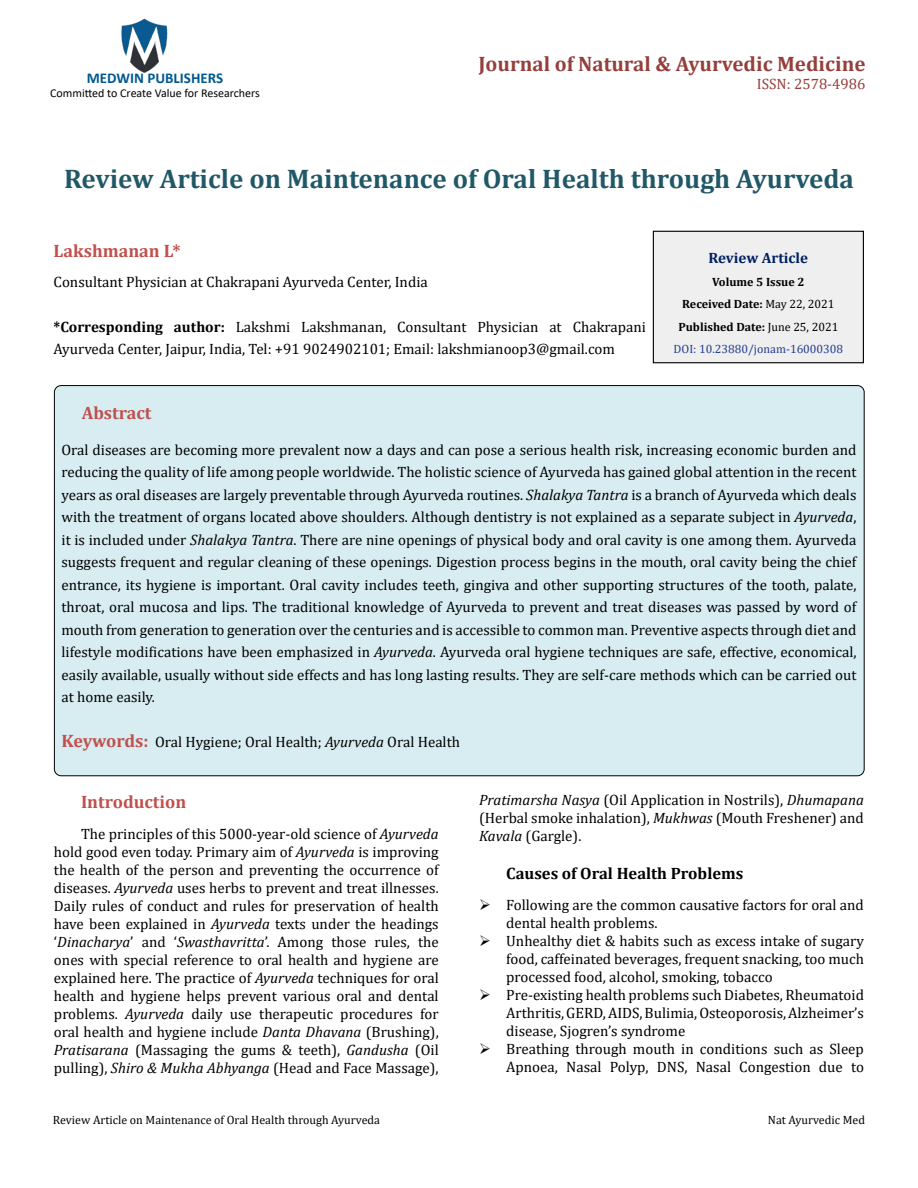
<style>
.page{position:relative;width:918px;height:1188px;background:#fff}
.page>*{position:absolute;margin:0;border:0;box-sizing:border-box;transform-origin:0 0}
.t1{font:700 27px "Cambria";color:#215868}
.t2{font:700 21px "Cambria";color:#953f3c}
.t3{font:700 18px "Cambria";color:#c0504d}
.t4{font:700 16.5px "Cambria";color:#000}
.t5{font:15px/18px "Cambria";color:#000;text-align:justify}
.t6{font:700 15px "Calibri";color:#005991}
.t7{font:15px "Cambria";color:#953f3c}
.t8{font:700 15px "Cambria";color:#002060}
.t9{font:700 12px/22.5px "Cambria";color:#000;text-align:center}
.t10{font:12px "Cambria";color:#000}
.t11{font:12px "Calibri";color:#000}
.s1{font-weight:700}
.s2{font-weight:400}
.s3{font-weight:400;color:#25408f}
.s4{font-style:italic}
.s5{font-weight:700;font-size:18px;color:#c0504d}
</style>
<div class="page">
<img style="left:121px;top:18px;width:47px;height:55px">
<div style="left:653px;top:231px;width:210px;height:132px;background:#efefef"></div>
<div style="left:653px;top:231px;width:211px;height:132px;border:1px solid #000"></div>
<div style="left:54px;top:386px;width:810px;height:390px;background:#d8edf2;border-radius:7px"></div>
<p class="t6" style="left:87px;top:67px;width:138px">MEDWIN PUBLISHERS</p>
<p class="t11" style="left:50px;top:85px;width:211px">Committed to Create Value for Researchers</p>
<h2 class="t2" style="left:478px;top:49px;width:389px">Journal of Natural &amp; Ayurvedic Medicine</h2>
<p class="t7" style="left:757px;top:75px;width:110px">ISSN: 2578-4986</p>
<h1 class="t1" style="left:64px;top:160px;width:791px">Review Article on Maintenance of Oral Health through Ayurveda</h1>
<p class="t3" style="left:54px;top:239px;width:129px">Lakshmanan L*</p>
<p class="t5" style="left:54px;top:272px;width:376px">Consultant Physician at Chakrapani Ayurveda Center, India</p>
<p class="t5" style="left:54px;top:315px;width:594px;line-height:22.5px"><span class="s1">*Corresponding author:</span> Lakshmi Lakshmanan, Consultant Physician at Chakrapani<br>Ayurveda Center, Jaipur, India, Tel: +91 9024902101; Email: lakshmianoop3@gmail.com</p>
<p class="t8" style="left:709px;top:247px;width:101px">Review Article</p>
<p class="t9" style="left:674px;top:270px;width:171px">Volume 5 Issue 2<br>Received Date: <span class="s2">May 22, 2021<br></span>Published Date: <span class="s2">June 25, 2021<br></span><span class="s3">DOI: 10.23880/jonam-16000308</span></p>
<p class="t3" style="left:82px;top:400px;width:71px">Abstract</p>
<p class="t5" style="left:62px;top:438px;width:797px;line-height:22.5px">Oral diseases are becoming more prevalent now a days and can pose a serious health risk, increasing economic burden and reducing the quality of life among people worldwide. The holistic science of Ayurveda has gained global attention in the recent years as oral diseases are largely preventable through Ayurveda routines. <span class="s4">Shalakya Tantra</span> is a branch of Ayurveda which deals with the treatment of organs located above shoulders. Although dentistry is not explained as a separate subject in <span class="s4">Ayurveda</span>, it is included under <span class="s4">Shalakya Tantra</span>. There are nine openings of physical body and oral cavity is one among them. Ayurveda suggests frequent and regular cleaning of these openings. Digestion process begins in the mouth, oral cavity being the chief entrance, its hygiene is important. Oral cavity includes teeth, gingiva and other supporting structures of the tooth, palate, throat, oral mucosa and lips. The traditional knowledge of Ayurveda to prevent and treat diseases was passed by word of mouth from generation to generation over the centuries and is accessible to common man. Preventive aspects through diet and lifestyle modifications have been emphasized in <span class="s4">Ayurveda</span>. Ayurveda oral hygiene techniques are safe, effective, economical, easily available, usually without side effects and has long lasting results. They are self-care methods which can be carried out at home easily.</p>
<p class="t5" style="left:62px;top:733px;width:400px"><span class="s5">Keywords:</span> Oral Hygiene; Oral Health; <span class="s4">Ayurveda</span> Oral Health</p>
<p class="t3" style="left:81px;top:789px;width:107px">Introduction</p>
<p class="t5" style="left:54px;top:825px;width:386px;text-indent:27px">The principles of this 5000-year-old science of <span class="s4">Ayurveda </span>hold good even today. Primary aim of <span class="s4">Ayurveda</span> is improving the health of the person and preventing the occurrence of diseases. <span class="s4">Ayurveda</span> uses herbs to prevent and treat illnesses.<br>Daily rules of conduct and rules for preservation of health have been explained in <span class="s4">Ayurveda</span> texts under the headings ‘<span class="s4">Dinacharya</span>’ and ‘<span class="s4">Swasthavritta</span>’. Among those rules, the ones with special reference to oral health and hygiene are explained here. The practice of <span class="s4">Ayurveda</span> techniques for oral health and hygiene helps prevent various oral and dental problems. <span class="s4">Ayurveda</span> daily use therapeutic procedures for oral health and hygiene include <span class="s4">Danta Dhavana</span> (Brushing), <span class="s4">Pratisarana</span> (Massaging the gums &amp; teeth), <span class="s4">Gandusha</span> (Oil pulling), <span class="s4">Shiro &amp; Mukha Abhyanga</span> (Head and Face Massage),</p>
<p class="t5" style="left:479px;top:791px;width:386px"><span class="s4">Pratimarsha Nasya</span> (Oil Application in Nostrils), <span class="s4">Dhumapana </span>(Herbal smoke inhalation), <span class="s4">Mukhwas</span> (Mouth Freshener) and <span class="s4">Kavala</span> (Gargle).</p>
<p class="t4" style="left:506px;top:862px;width:239px">Causes of Oral Health Problems</p>
<p class="t5" style="left:506px;top:896px;width:359px;text-indent:-27px">➢ Following are the common causative factors for oral and dental health problems.</p>
<p class="t5" style="left:506px;top:932px;width:359px;text-indent:-27px">➢ Unhealthy diet &amp; habits such as excess intake of sugary food, caffeinated beverages, frequent snacking, too much processed food, alcohol, smoking, tobacco</p>
<p class="t5" style="left:506px;top:986px;width:359px;text-indent:-27px">➢ Pre-existing health problems such Diabetes, Rheumatoid Arthritis, GERD, AIDS, Bulimia, Osteoporosis, Alzheimer’s disease, Sjogren’s syndrome</p>
<p class="t5" style="left:479px;top:1040px;width:386px;text-align:right">➢ Breathing through mouth in conditions such as Sleep<br>Apnoea, Nasal Polyp, DNS, Nasal Congestion due to</p>
<p class="t10" style="left:53px;top:1113px;width:329px">Review Article on Maintenance of Oral Health through Ayurveda</p>
<p class="t10" style="left:768px;top:1113px;width:99px">Nat Ayurvedic Med</p>
</div>
